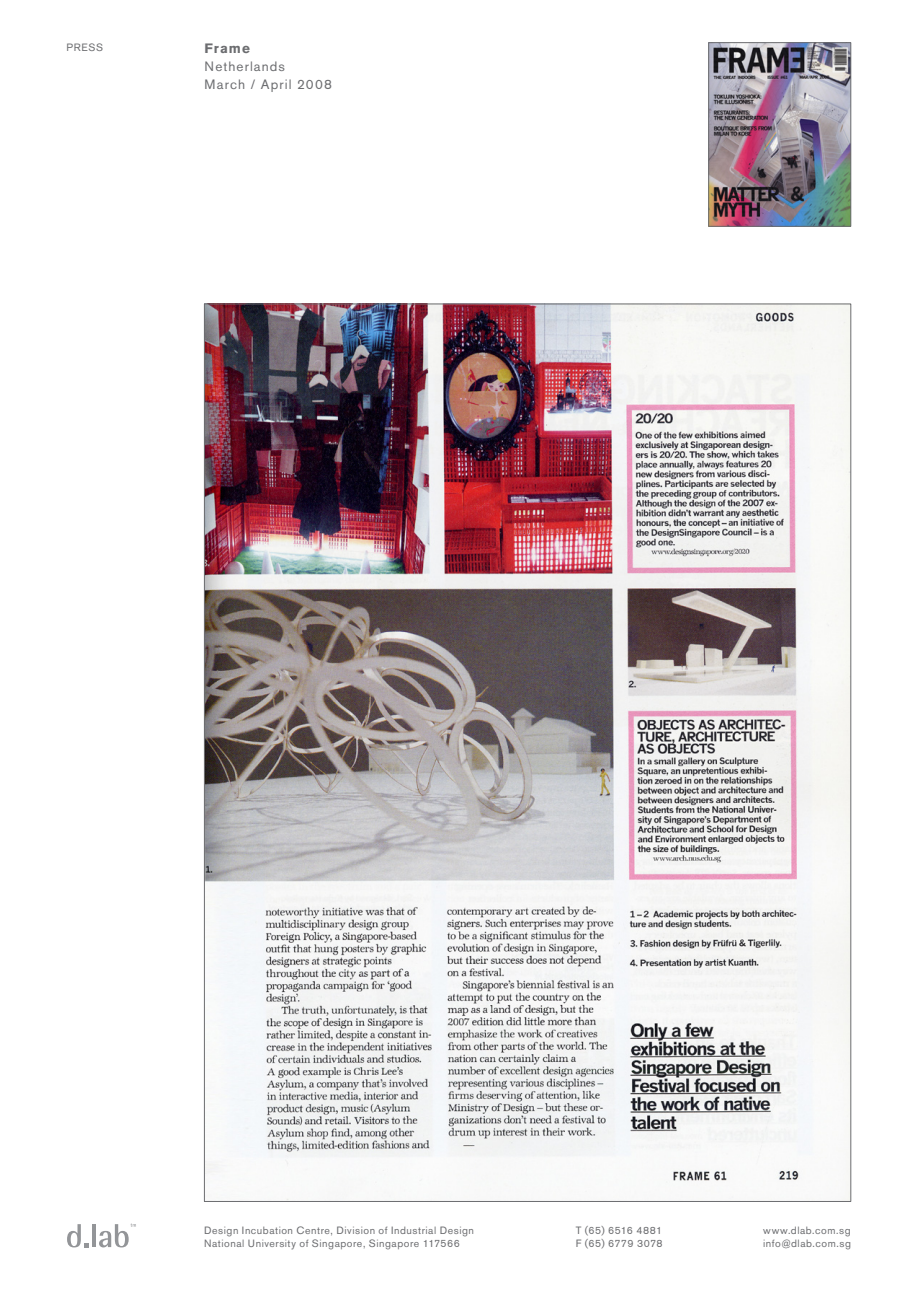
<style>
.page{position:relative;width:919px;height:1289px;background:#fff}
.page>*{position:absolute;margin:0;border:0;box-sizing:border-box;transform-origin:0 0}
.t1{font:13.5px "Akzidenz Grotesk BE";letter-spacing:.08em;color:#6c6d70}
.t2{font:700 13.5px "Akzidenz Grotesk BE";letter-spacing:.075em;color:#6c6d70}
.t3{font:10.5px "Akzidenz Grotesk BE";letter-spacing:.05em;color:#6c6d70}
.t4{font:10.5px "Akzidenz Grotesk BE";letter-spacing:.03em;color:#6c6d70}
.t5{font:10.5px "Akzidenz Grotesk BE";letter-spacing:.06em;color:#6c6d70}
</style>
<div class="page">
<hr style="left:92px;top:1224px;width:3px;height:22px;background:#939598">
<svg style="left:67px;top:1224px;width:21px;height:23px"></svg>
<svg style="left:99px;top:1223px;width:37px;height:24px"></svg>
<img style="left:710px;top:45px;width:138px;height:179px">
<div style="left:708px;top:43px;width:142px;height:183px;border:1px solid #6c6d70"></div>
<img style="left:206px;top:306px;width:642px;height:893px">
<p class="t5" style="left:67px;top:41px;width:38px">PRESS</p>
<p class="t2" style="left:204px;top:40px;width:47px">Frame</p>
<p class="t1" style="left:204px;top:58px;width:82px">Netherlands</p>
<p class="t1" style="left:204px;top:76px;width:129px">March / April 2008</p>
<p class="t3" style="left:204px;top:1224px;width:271px">Design Incubation Centre, Division of Industrial Design</p>
<p class="t3" style="left:204px;top:1236px;width:257px">National University of Singapore, Singapore 117566</p>
<p class="t3" style="left:575px;top:1224px;width:88px">T (65) 6516 4881</p>
<p class="t4" style="left:575px;top:1236px;width:88px">F (65) 6779 3078</p>
<p class="t3" style="left:763px;top:1224px;width:89px">www.dlab.com.sg</p>
<p class="t3" style="left:763px;top:1236px;width:89px">info@dlab.com.sg</p>
</div>
